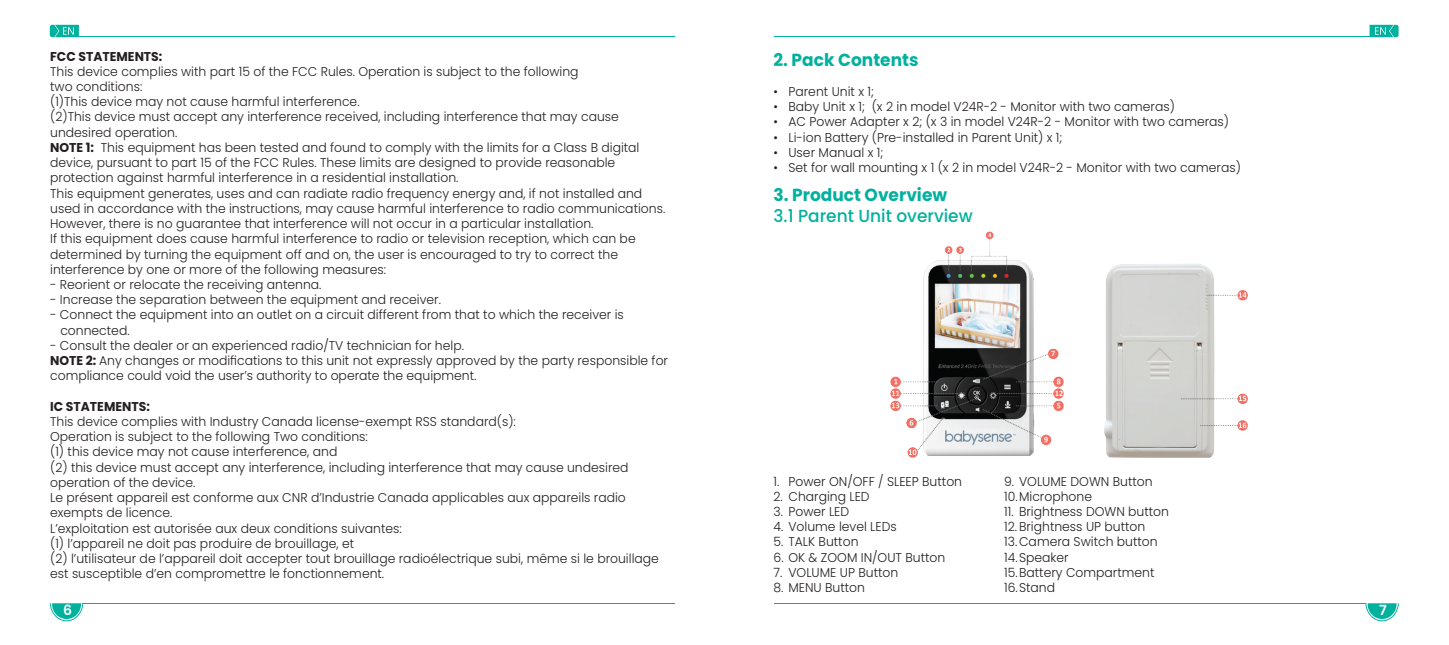
<style>
.page{position:relative;width:1449px;height:645px;background:#fff}
.page>*{position:absolute;margin:0;border:0;box-sizing:border-box;transform-origin:0 0}
.כותרת_10_תכלת_בולד{font:700 17.5px "Poppins";color:#00b19d}
.כותרת_10_תכלת_בולד-2{font:500 17.5px "Poppins";color:#00b19d}
.t1{font:600 14px "Poppins";color:#fff}
.מלל_רץ_גודל_7_3{font:300 12.78px/15.2px "Poppins";color:#231f20}
.כותרת_10_תכלת_בולד-3{font:700 12.78px "Poppins";color:#231f20}
.s1{font-weight:700}
</style>
<div class="page">
<hr style="left:78px;top:36px;width:597px;height:1px;background:#00b19d">
<svg style="left:50px;top:25px;width:29px;height:12px"></svg>
<hr style="left:82px;top:603px;width:593px;height:1px;background:#00b19d">
<svg style="left:50px;top:603px;width:33px;height:18px"></svg>
<svg style="left:1369px;top:25px;width:29px;height:12px"></svg>
<hr style="left:774px;top:36px;width:598px;height:1px;background:#00b19d">
<svg style="left:1365px;top:603px;width:33px;height:18px"></svg>
<hr style="left:774px;top:603px;width:591px;height:1px;background:#00b19d">
<img style="left:890px;top:231px;width:358px;height:227px">
<p class="כותרת_10_תכלת_בולד-3" style="left:50px;top:49px;width:114px">FCC STATEMENTS:</p>
<p class="מלל_רץ_גודל_7_3" style="left:50px;top:64px;width:530px">This device complies with part 15 of the FCC Rules. Operation is subject to the following</p>
<p class="מלל_רץ_גודל_7_3" style="left:50px;top:79px;width:94px">two conditions:</p>
<p class="מלל_רץ_גודל_7_3" style="left:50px;top:94px;width:311px">(1)This device may not cause harmful interference.</p>
<p class="מלל_רץ_גודל_7_3" style="left:50px;top:109px;width:570px">(2)This device must accept any interference received, including interference that may cause undesired operation.</p>
<p class="מלל_רץ_גודל_7_3" style="left:50px;top:140px;width:591px"><span class="s1">NOTE 1:</span> This equipment has been tested and found to comply with the limits for a Class B digital device, pursuant to part 15 of the FCC Rules. These limits are designed to provide reasonable protection against harmful interference in a residential installation.</p>
<p class="מלל_רץ_גודל_7_3" style="left:50px;top:186px;width:616px">This equipment generates, uses and can radiate radio frequency energy and, if not installed and used in accordance with the instructions, may cause harmful interference to radio communications.<br>However, there is no guarantee that interference will not occur in a particular installation.</p>
<p class="מלל_רץ_גודל_7_3" style="left:50px;top:231px;width:587px">If this equipment does cause harmful interference to radio or television reception, which can be determined by turning the equipment off and on, the user is encouraged to try to correct the interference by one or more of the following measures:</p>
<p class="מלל_רץ_גודל_7_3" style="left:50px;top:277px;width:273px">- Reorient or relocate the receiving antenna.</p>
<p class="מלל_רץ_גודל_7_3" style="left:50px;top:292px;width:392px">- Increase the separation between the equipment and receiver.</p>
<p class="מלל_רץ_גודל_7_3" style="left:60px;top:307px;width:565px;text-indent:-10px">- Connect the equipment into an outlet on a circuit different from that to which the receiver is connected.</p>
<p class="מלל_רץ_גודל_7_3" style="left:50px;top:338px;width:415px">- Consult the dealer or an experienced radio/TV technician for help.</p>
<p class="מלל_רץ_גודל_7_3" style="left:50px;top:353px;width:619px"><span class="s1">NOTE 2:</span> Any changes or modifications to this unit not expressly approved by the party responsible for compliance could void the user’s authority to operate the equipment.</p>
<p class="כותרת_10_תכלת_בולד-3" style="left:50px;top:399px;width:101px">IC STATEMENTS:</p>
<p class="מלל_רץ_גודל_7_3" style="left:50px;top:414px;width:467px">This device complies with Industry Canada license-exempt RSS standard(s):</p>
<p class="מלל_רץ_גודל_7_3" style="left:50px;top:429px;width:319px">Operation is subject to the following Two conditions:</p>
<p class="מלל_רץ_גודל_7_3" style="left:50px;top:444px;width:289px">(1) this device may not cause interference, and</p>
<p class="מלל_רץ_גודל_7_3" style="left:50px;top:460px;width:580px">(2) this device must accept any interference, including interference that may cause undesired operation of the device.</p>
<p class="מלל_רץ_גודל_7_3" style="left:50px;top:490px;width:577px">Le présent appareil est conforme aux CNR d’Industrie Canada applicables aux appareils radio exempts de licence.</p>
<p class="מלל_רץ_גודל_7_3" style="left:50px;top:520px;width:353px">L’exploitation est autorisée aux deux conditions suivantes:</p>
<p class="מלל_רץ_גודל_7_3" style="left:50px;top:536px;width:305px">(1) l’appareiI ne doit pas produire de brouillage, et</p>
<p class="מלל_רץ_גודל_7_3" style="left:50px;top:551px;width:610px">(2) l’utilisateur de l’appareil doit accepter tout brouillage radioélectrique subi, même si le brouillage</p>
<p class="מלל_רץ_גודל_7_3" style="left:50px;top:566px;width:335px">est susceptible d’en compromettre le fonctionnement.</p>
<p class="כותרת_10_תכלת_בולד" style="left:773px;top:49px;width:146px">2. Pack Contents</p>
<p class="מלל_רץ_גודל_7_3" style="left:773px;top:84px;width:102px">• Parent Unit x 1;</p>
<p class="מלל_רץ_גודל_7_3" style="left:773px;top:99px;width:403px">• Baby Unit x 1; (x 2 in model V24R-2 - Monitor with two cameras)</p>
<p class="מלל_רץ_גודל_7_3" style="left:773px;top:114px;width:457px">• AC Power Adapter x 2; (x 3 in model V24R-2 - Monitor with two cameras)</p>
<p class="מלל_רץ_גודל_7_3" style="left:773px;top:130px;width:290px">• Li-ion Battery (Pre-installed in Parent Unit) x 1;</p>
<p class="מלל_רץ_גודל_7_3" style="left:773px;top:145px;width:111px">• User Manual x 1;</p>
<p class="מלל_רץ_גודל_7_3" style="left:773px;top:160px;width:469px">• Set for wall mounting x 1 (x 2 in model V24R-2 - Monitor with two cameras)</p>
<p class="כותרת_10_תכלת_בולד" style="left:773px;top:185px;width:175px">3. Product Overview</p>
<p class="כותרת_10_תכלת_בולד-2" style="left:773px;top:206px;width:201px">3.1 Parent Unit overview</p>
<p class="מלל_רץ_גודל_7_3" style="left:773px;top:473px;width:190px">1. Power ON/OFF / SLEEP Button</p>
<p class="מלל_רץ_גודל_7_3" style="left:773px;top:489px;width:98px">2. Charging LED</p>
<p class="מלל_רץ_גודל_7_3" style="left:773px;top:504px;width:77px">3. Power LED</p>
<p class="מלל_רץ_גודל_7_3" style="left:773px;top:519px;width:125px">4. Volume level LEDs</p>
<p class="מלל_רץ_גודל_7_3" style="left:773px;top:534px;width:86px">5. TALK Button</p>
<p class="מלל_רץ_גודל_7_3" style="left:773px;top:550px;width:173px">6. OK &amp; ZOOM IN/OUT Button</p>
<p class="מלל_רץ_גודל_7_3" style="left:773px;top:565px;width:126px">7. VOLUME UP Button</p>
<p class="מלל_רץ_גודל_7_3" style="left:773px;top:580px;width:93px">8. MENU Button</p>
<p class="מלל_רץ_גודל_7_3" style="left:1004px;top:473px;width:150px">9. VOLUME DOWN Button</p>
<p class="מלל_רץ_גודל_7_3" style="left:1004px;top:489px;width:89px">10.Microphone</p>
<p class="מלל_רץ_גודל_7_3" style="left:1004px;top:504px;width:166px">11. Brightness DOWN button</p>
<p class="מלל_רץ_גודל_7_3" style="left:1004px;top:519px;width:143px">12. Brightness UP button</p>
<p class="מלל_רץ_גודל_7_3" style="left:1004px;top:534px;width:155px">13.Camera Switch button</p>
<p class="מלל_רץ_גודל_7_3" style="left:1004px;top:550px;width:66px">14.Speaker</p>
<p class="מלל_רץ_גודל_7_3" style="left:1004px;top:565px;width:152px">15.Battery Compartment</p>
<p class="מלל_רץ_גודל_7_3" style="left:1004px;top:580px;width:52px">16.Stand</p>
<p class="t1" style="left:63px;top:602px;width:10px">6</p>
<p class="t1" style="left:1379px;top:602px;width:9px">7</p>
</div>
